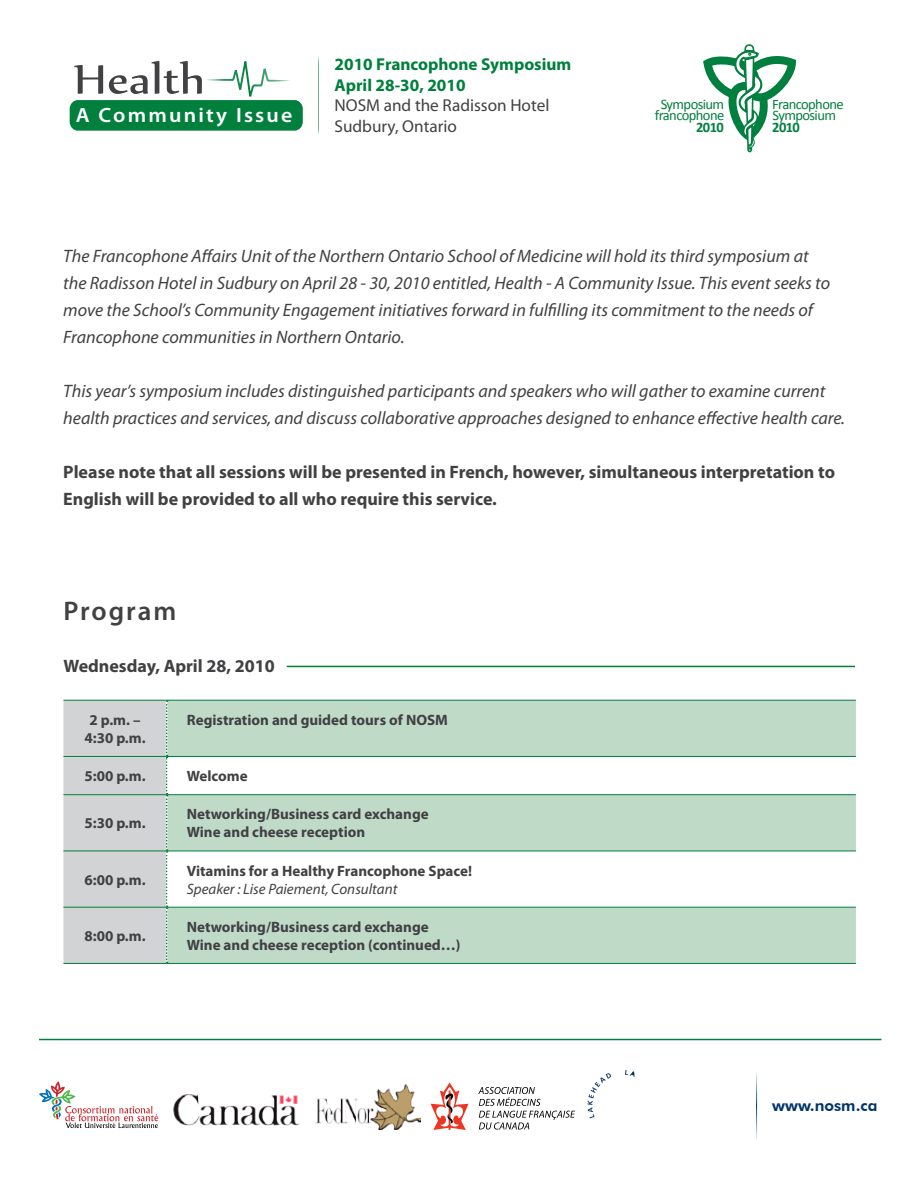
<style>
.page{position:relative;width:918px;height:1188px;background:#fff}
.page>*{position:absolute;margin:0;border:0;box-sizing:border-box;transform-origin:0 0}
.t1{font:49.35px "Nyala";letter-spacing:.005em;color:#414042;scale:1.1 1}
.t2{font:600 27px "Myriad Pro";letter-spacing:.07em;color:#414042}
.t3{font:600 20.7px "Myriad Pro";letter-spacing:.1em;color:#fff;scale:1.06 1}
.t4{font:italic 18px/27px "Myriad Pro";color:#414042}
.t5{font:700 18px/27px "Myriad Pro";color:#414042}
.t6{font:700 17.25px/20.7px "Myriad Pro";color:#007f3d}
.t7{font:17.25px/20.7px "Myriad Pro";color:#414042}
.t8{font:800 15.75px "Futura BT";color:#003468}
.t9{font:700 15px/18px "Myriad Pro";color:#414042}
.t10{font:italic 15px "Myriad Pro";color:#414042}
.t11{font:14.55px "Calibri";letter-spacing:-.04em;color:#007f3e}
.t12{font:700 14.55px "Calibri";letter-spacing:-.04em;color:#007f3e}
</style>
<div class="page">
<svg style="left:39px;top:1081px;width:119px;height:47px"></svg>
<img style="left:173px;top:1094px;width:127px;height:32px">
<img style="left:315px;top:1084px;width:105px;height:45px">
<svg style="left:431px;top:1083px;width:38px;height:47px"></svg>
<svg style="left:478px;top:1087px;width:97px;height:43px"></svg>
<div style="left:70px;top:100px;width:233px;height:31px;background:#007f3d;border-radius:9px"></div>
<svg style="left:206px;top:61px;width:84px;height:36px"></svg>
<svg style="left:703px;top:44px;width:93px;height:108px"></svg>
<svg style="left:318px;top:56px;width:1px;height:79px"></svg>
<svg style="left:587px;top:1073px;width:24px;height:45px"></svg>
<svg style="left:625px;top:1070px;width:10px;height:7px"></svg>
<hr style="left:756px;top:1070px;width:1px;height:71px;background:#003468">
<hr style="left:39px;top:1039px;width:842px;height:1px;background:#007f3d">
<svg style="left:168px;top:701px;width:688px;height:262px;fill:#c0dac8"></svg>
<div style="left:63px;top:701px;width:105px;height:262px;background:#d1d3d4"></div>
<hr style="left:63px;top:700px;width:104px;height:1px;background:#007f3d">
<hr style="left:167px;top:700px;width:689px;height:1px;background:#007f3d">
<hr style="left:63px;top:756px;width:104px;height:1px;background:#007f3d">
<hr style="left:167px;top:756px;width:689px;height:1px;background:#007f3d">
<hr style="left:63px;top:794px;width:104px;height:1px;background:#007f3d">
<hr style="left:167px;top:794px;width:689px;height:1px;background:#007f3d">
<hr style="left:63px;top:851px;width:104px;height:1px;background:#007f3d">
<hr style="left:167px;top:851px;width:689px;height:1px;background:#007f3d">
<hr style="left:63px;top:907px;width:104px;height:1px;background:#007f3d">
<hr style="left:167px;top:907px;width:689px;height:1px;background:#007f3d">
<hr style="left:63px;top:963px;width:104px;height:1px;background:#007f3d">
<hr style="left:167px;top:963px;width:689px;height:1px;background:#007f3d">
<hr style="left:287px;top:666px;width:568px;height:1px;background:#007f3d">
<h1 class="t1" style="left:73px;top:49px;width:121px">Health</h1>
<p class="t3" style="left:76px;top:102px;width:206px">A Community Issue</p>
<p class="t6" style="left:335px;top:53px;width:238px">2010 Francophone Symposium<br>April 28-30, 2010</p>
<p class="t7" style="left:335px;top:95px;width:216px">NOSM and the Radisson Hotel<br>Sudbury, Ontario</p>
<p class="t11" style="left:772px;top:95px;width:73px">Francophone</p>
<p class="t11" style="left:661px;top:95px;width:65px">Symposium</p>
<p class="t11" style="left:655px;top:106px;width:71px">francophone</p>
<p class="t11" style="left:773px;top:106px;width:65px">Symposium</p>
<p class="t12" style="left:696px;top:118px;width:29px">2010</p>
<p class="t12" style="left:772px;top:118px;width:29px">2010</p>
<p class="t4" style="left:63px;top:243px;width:768px">The Francophone Affairs Unit of the Northern Ontario School of Medicine will hold its third symposium at the Radisson Hotel in Sudbury on April 28 - 30, 2010 entitled, Health - A Community Issue. This event seeks to move the School’s Community Engagement initiatives forward in fulfilling its commitment to the needs of Francophone communities in Northern Ontario.</p>
<p class="t4" style="left:63px;top:378px;width:783px">This year’s symposium includes distinguished participants and speakers who will gather to examine current health practices and services, and discuss collaborative approaches designed to enhance effective health care.</p>
<p class="t5" style="left:63px;top:458px;width:773px">Please note that all sessions will be presented in French, however, simultaneous interpretation to<br>English will be provided to all who require this service.</p>
<h2 class="t2" style="left:63px;top:594px;width:114px">Program</h2>
<p class="t5" style="left:63px;top:652px;width:213px">Wednesday, April 28, 2010</p>
<p class="t9" style="left:85px;top:710px;width:63px;text-align:center">2 p.m. –<br>4:30 p.m.</p>
<p class="t9" style="left:187px;top:710px;width:263px">Registration and guided tours of NOSM</p>
<p class="t9" style="left:85px;top:767px;width:63px">5:00 p.m.</p>
<p class="t9" style="left:187px;top:767px;width:62px">Welcome</p>
<p class="t9" style="left:85px;top:814px;width:63px">5:30 p.m.</p>
<p class="t9" style="left:187px;top:805px;width:243px">Networking/Business card exchange<br>Wine and cheese reception</p>
<p class="t9" style="left:85px;top:870px;width:63px">6:00 p.m.</p>
<p class="t9" style="left:187px;top:861px;width:287px">Vitamins for a Healthy Francophone Space!</p>
<p class="t10" style="left:187px;top:879px;width:212px">Speaker : Lise Paiement, Consultant</p>
<p class="t9" style="left:85px;top:926px;width:63px">8:00 p.m.</p>
<p class="t9" style="left:187px;top:917px;width:275px">Networking/Business card exchange<br>Wine and cheese reception (continued…)</p>
<p class="t8" style="left:772px;top:1096px;width:107px">www.nosm.ca</p>
</div>
